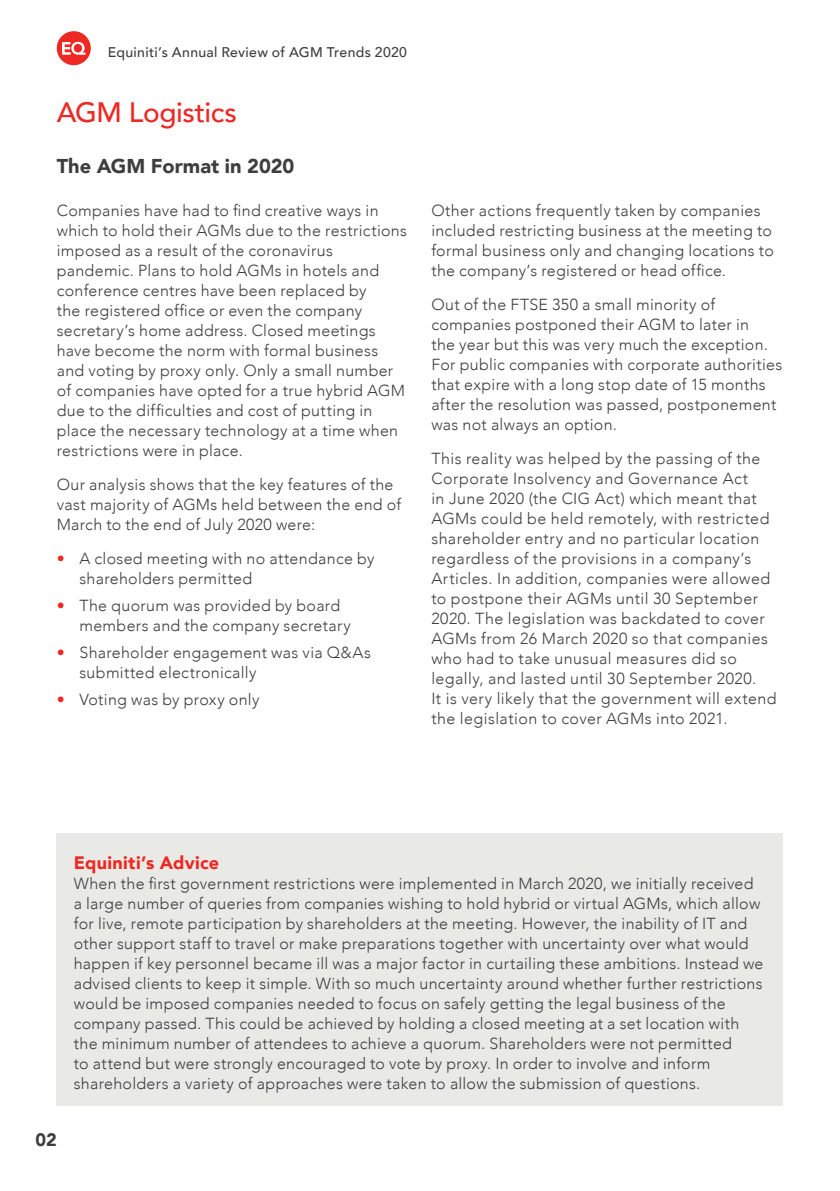
<style>
.page{position:relative;width:840px;height:1191px;background:#fff}
.page>*{position:absolute;margin:0;border:0;box-sizing:border-box;transform-origin:0 0}
.t1{font:500 28px "Avenir";letter-spacing:-.015em;color:#ee2823}
.t2{font:900 20px "Avenir";color:#3e3e3f}
.t3{font:900 18px "Avenir";letter-spacing:.015em;color:#ee2823}
.t4{font:900 18px "Avenir";color:#3e3e3f}
.t5{font:300 16px/20px "Avenir";letter-spacing:.02em;color:#3e3e3f}
.t6{font:500 14px "Avenir";letter-spacing:.025em;color:#3e3e3f}
.s1{font-weight:900;color:#ee2823}
</style>
<div class="page">
<div style="left:57px;top:833px;width:725px;height:273px;background:#e9e9e6"></div>
<svg style="left:57px;top:31px;width:34px;height:34px"></svg>
<p class="t6" style="left:108px;top:40px;width:300px">Equiniti’s Annual Review of AGM Trends 2020</p>
<h1 class="t1" style="left:57px;top:88px;width:182px">AGM Logistics</h1>
<p class="t2" style="left:57px;top:149px;width:239px">The AGM Format in 2020</p>
<p class="t5" style="left:57px;top:200px;width:351px">Companies have had to find creative ways in which to hold their AGMs due to the restrictions imposed as a result of the coronavirus pandemic. Plans to hold AGMs in hotels and conference centres have been replaced by<br>the registered office or even the company secretary’s home address. Closed meetings have become the norm with formal business and voting by proxy only. Only a small number of companies have opted for a true hybrid AGM due to the difficulties and cost of putting in place the necessary technology at a time when restrictions were in place.</p>
<p class="t5" style="left:57px;top:474px;width:346px">Our analysis shows that the key features of the vast majority of AGMs held between the end of<br>March to the end of July 2020 were:</p>
<p class="t5" style="left:79px;top:548px;width:296px;text-indent:-23px"><span class="s1">•</span> A closed meeting with no attendance by shareholders permitted</p>
<p class="t5" style="left:79px;top:595px;width:273px;text-indent:-23px"><span class="s1">•</span> The quorum was provided by board members and the company secretary</p>
<p class="t5" style="left:79px;top:642px;width:293px;text-indent:-23px"><span class="s1">•</span> Shareholder engagement was via Q&amp;As submitted electronically</p>
<p class="t5" style="left:57px;top:690px;width:204px"><span class="s1">•</span> Voting was by proxy only</p>
<p class="t5" style="left:431px;top:200px;width:344px">Other actions frequently taken by companies included restricting business at the meeting to formal business only and changing locations to the company’s registered or head office.</p>
<p class="t5" style="left:431px;top:294px;width:352px">Out of the FTSE 350 a small minority of companies postponed their AGM to later in<br>the year but this was very much the exception.<br>For public companies with corporate authorities that expire with a long stop date of 15 months after the resolution was passed, postponement was not always an option.</p>
<p class="t5" style="left:431px;top:448px;width:346px">This reality was helped by the passing of the Corporate Insolvency and Governance Act<br>in June 2020 (the CIG Act) which meant that AGMs could be held remotely, with restricted shareholder entry and no particular location regardless of the provisions in a company’s Articles. In addition, companies were allowed to postpone their AGMs until 30 September 2020. The legislation was backdated to cover AGMs from 26 March 2020 so that companies who had to take unusual measures did so legally, and lasted until 30 September 2020.<br>It is very likely that the government will extend the legislation to cover AGMs into 2021.</p>
<p class="t4" style="left:36px;top:1124px;width:23px">02</p>
<p class="t3" style="left:74px;top:847px;width:147px">Equiniti’s Advice</p>
<p class="t5" style="left:74px;top:873px;width:690px">When the first government restrictions were implemented in March 2020, we initially received a large number of queries from companies wishing to hold hybrid or virtual AGMs, which allow for live, remote participation by shareholders at the meeting. However, the inability of IT and other support staff to travel or make preparations together with uncertainty over what would happen if key personnel became ill was a major factor in curtailing these ambitions. Instead we advised clients to keep it simple. With so much uncertainty around whether further restrictions would be imposed companies needed to focus on safely getting the legal business of the company passed. This could be achieved by holding a closed meeting at a set location with the minimum number of attendees to achieve a quorum. Shareholders were not permitted<br>to attend but were strongly encouraged to vote by proxy. In order to involve and inform shareholders a variety of approaches were taken to allow the submission of questions.</p>
</div>
